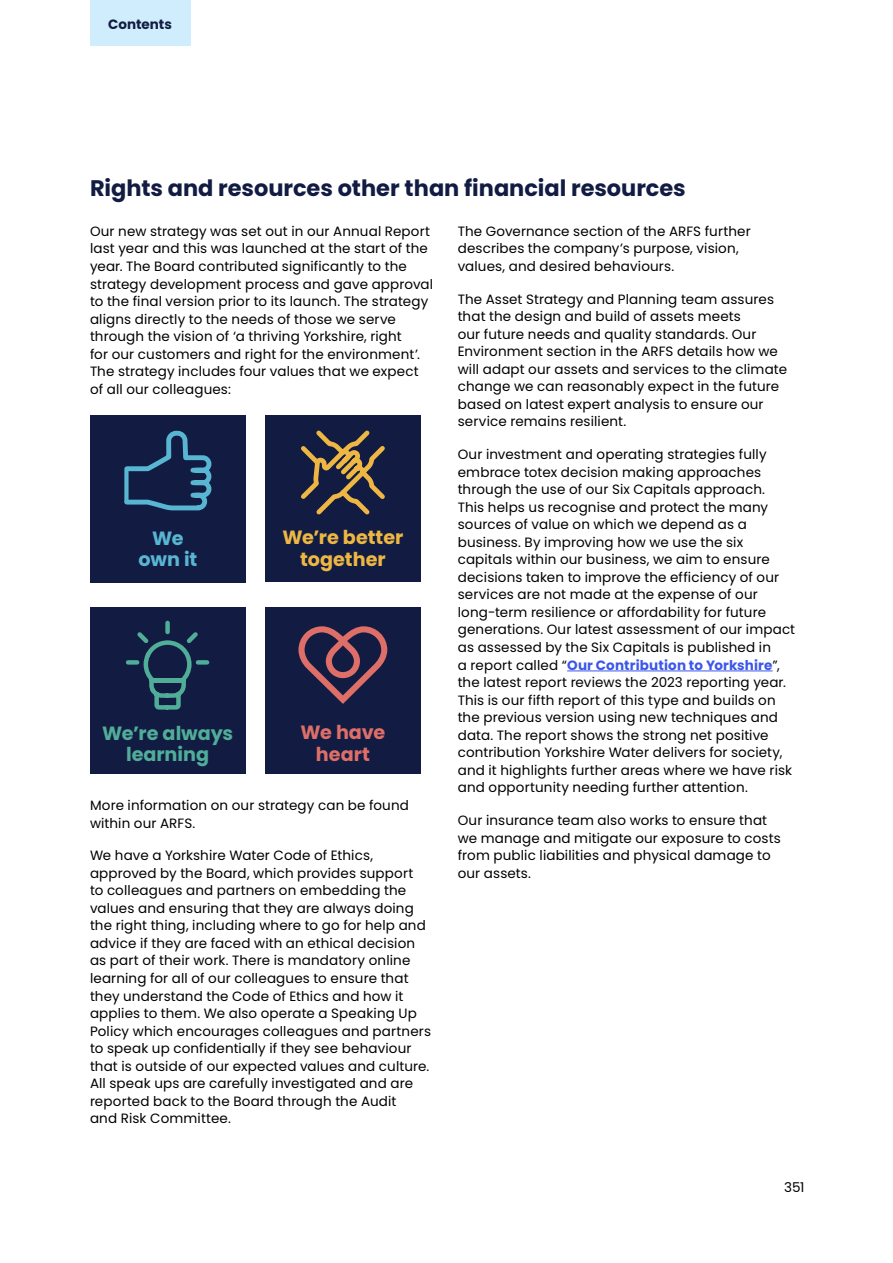
<style>
.page{position:relative;width:893px;height:1263px;background:#fff}
.page>*{position:absolute;margin:0;border:0;box-sizing:border-box;transform-origin:0 0}
.H5_-_SubHeader_Small15_2024{font:700 22.5px "Poppins";color:#121c42}
.H5_-_SubHeader_Small15_2024-2{font:700 19.2px/21.5px "Poppins";color:#eeb743;text-align:center}
.H5_-_SubHeader_Small15_2024-3{font:700 19.2px/21.5px "Poppins";color:#50ad98;text-align:center}
.H5_-_SubHeader_Small15_2024-4{font:700 19.2px/21.5px "Poppins";color:#de6e68;text-align:center}
.H5_-_SubHeader_Small15_2024-5{font:700 19.2px/21.5px "Poppins";letter-spacing:-.01em;color:#58b6d2;text-align:center}
.P_-_Bodycopy9_2024{font:13.5px/17.5px "Poppins";letter-spacing:.01em;color:#000}
.t1{font:700 13.5px "Poppins";color:#121c42}
.s1{font-weight:700;color:#3c57e8}
</style>
<div class="page">
<div style="left:90px;top:415px;width:156px;height:167px;background:#121c42"></div>
<svg style="left:124px;top:430px;width:88px;height:81px"></svg>
<div style="left:124px;top:469px;width:5px;height:33px;background:#58b6d2"></div>
<div style="left:265px;top:415px;width:155px;height:167px;background:#121c42"></div>
<svg style="left:301px;top:430px;width:84px;height:85px"></svg>
<div style="left:90px;top:607px;width:155px;height:167px;background:#121c42"></div>
<svg style="left:126px;top:620px;width:84px;height:90px"></svg>
<div style="left:265px;top:607px;width:155px;height:167px;background:#121c42"></div>
<svg style="left:298px;top:626px;width:89px;height:78px"></svg>
<hr style="left:567px;top:671px;width:206px;height:1px;background:#3c57e8">
<div style="left:90px;top:0;width:100px;height:45px;background:#cfedfc"></div>
<p class="t1" style="left:108px;top:16px;width:65px">Contents</p>
<h5 class="H5_-_SubHeader_Small15_2024" style="left:90px;top:175px;width:597px">Rights and resources other than financial resources</h5>
<p class="P_-_Bodycopy9_2024" style="left:90px;top:222px;width:345px">Our new strategy was set out in our Annual Report last year and this was launched at the start of the year. The Board contributed significantly to the strategy development process and gave approval to the final version prior to its launch. The strategy aligns directly to the needs of those we serve through the vision of ‘a thriving Yorkshire, right<br>for our customers and right for the environment’.<br>The strategy includes four values that we expect of all our colleagues:</p>
<p class="P_-_Bodycopy9_2024" style="left:458px;top:222px;width:295px">The Governance section of the ARFS further describes the company’s purpose, vision, values, and desired behaviours.</p>
<p class="P_-_Bodycopy9_2024" style="left:458px;top:290px;width:331px">The Asset Strategy and Planning team assures that the design and build of assets meets<br>our future needs and quality standards. Our Environment section in the ARFS details how we will adapt our assets and services to the climate change we can reasonably expect in the future based on latest expert analysis to ensure our service remains resilient.</p>
<p class="P_-_Bodycopy9_2024" style="left:458px;top:445px;width:339px">Our investment and operating strategies fully embrace totex decision making approaches through the use of our Six Capitals approach.<br>This helps us recognise and protect the many sources of value on which we depend as a business. By improving how we use the six capitals within our business, we aim to ensure decisions taken to improve the efficiency of our services are not made at the expense of our long-term resilience or affordability for future generations. Our latest assessment of our impact as assessed by the Six Capitals is published in<br>a report called “<span class="s1">Our Contribution to Yorkshire</span>”, the latest report reviews the 2023 reporting year.<br>This is our fifth report of this type and builds on the previous version using new techniques and data. The report shows the strong net positive contribution Yorkshire Water delivers for society, and it highlights further areas where we have risk and opportunity needing further attention.</p>
<p class="P_-_Bodycopy9_2024" style="left:458px;top:811px;width:324px">Our insurance team also works to ensure that we manage and mitigate our exposure to costs from public liabilities and physical damage to our assets.</p>
<h5 class="H5_-_SubHeader_Small15_2024-5" style="left:138px;top:527px;width:60px">We own it</h5>
<h5 class="H5_-_SubHeader_Small15_2024-2" style="left:282px;top:527px;width:122px">We’re better together</h5>
<h5 class="H5_-_SubHeader_Small15_2024-3" style="left:102px;top:722px;width:133px">We’re always learning</h5>
<h5 class="H5_-_SubHeader_Small15_2024-4" style="left:301px;top:722px;width:86px">We have heart</h5>
<p class="P_-_Bodycopy9_2024" style="left:90px;top:796px;width:320px">More information on our strategy can be found within our ARFS.</p>
<p class="P_-_Bodycopy9_2024" style="left:90px;top:847px;width:343px">We have a Yorkshire Water Code of Ethics, approved by the Board, which provides support<br>to colleagues and partners on embedding the values and ensuring that they are always doing the right thing, including where to go for help and advice if they are faced with an ethical decision as part of their work. There is mandatory online learning for all of our colleagues to ensure that they understand the Code of Ethics and how it applies to them. We also operate a Speaking Up Policy which encourages colleagues and partners to speak up confidentially if they see behaviour that is outside of our expected values and culture.<br>All speak ups are carefully investigated and are reported back to the Board through the Audit<br>and Risk Committee.</p>
<p class="P_-_Bodycopy9_2024" style="left:784px;top:1178px;width:22px">351</p>
</div>
